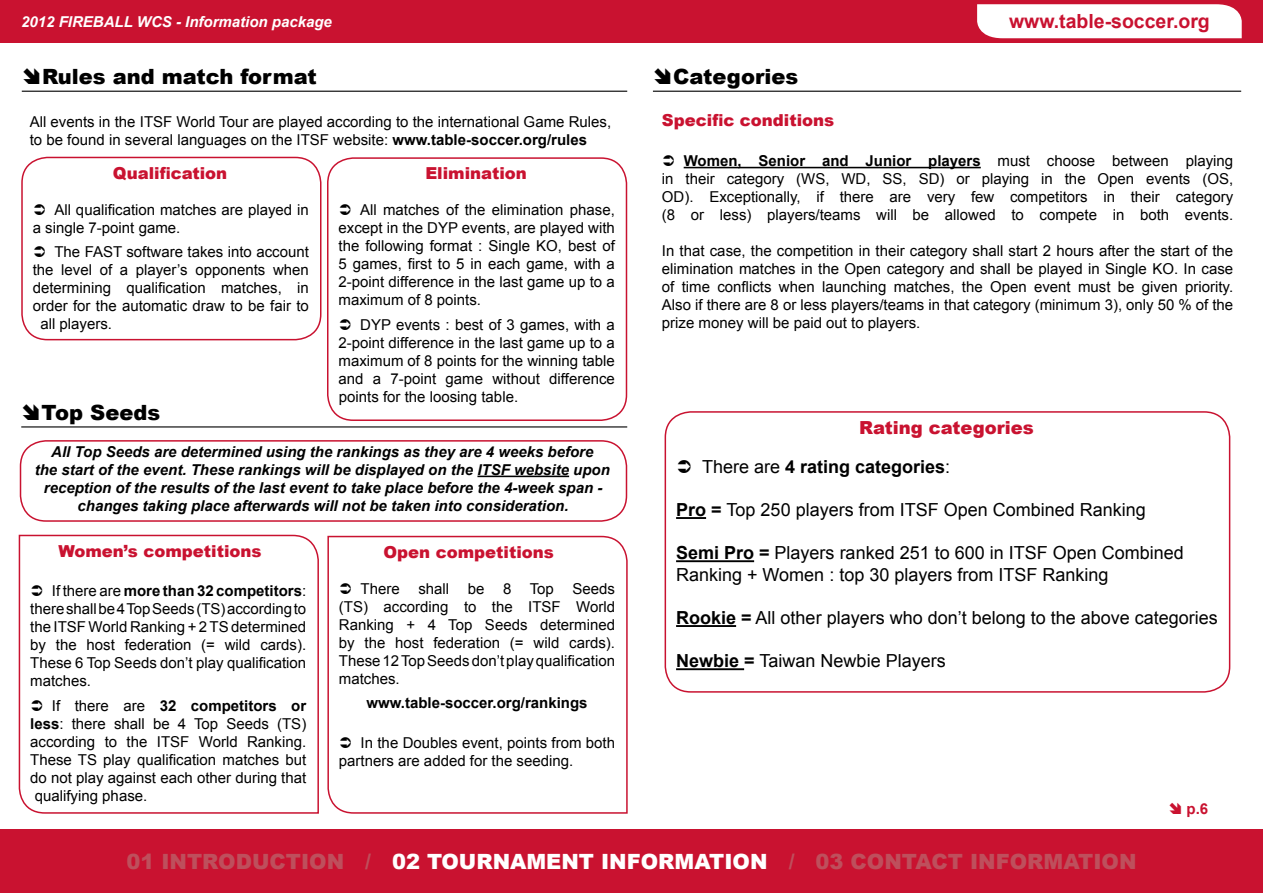
<style>
.page{position:relative;width:1263px;height:893px;background:#fff}
.page>*{position:absolute;margin:0;border:0;box-sizing:border-box;transform-origin:0 0}
.t1{font:900 21px "Arial";color:#be4f5c}
.t2{font:900 21px "Arial";color:#000}
.t3{font:700 19.5px "Arial";color:#c91230}
.t4{font:18px/21.6px "Arial";color:#000}
.t5{font:700 18px/38.5px "Arial";color:#000}
.t6{font:900 16.5px "Arial";color:#c91230}
.t7{font:15px/18px "Arial";color:#000;text-align:justify}
.t8{font:italic 700 15px/18px "Arial";color:#000;text-align:center}
.t9{font:700 15px "Arial";color:#000}
.t10{font:italic 700 15px "Arial";color:#fff}
.t11{font:700 15px "Arial";color:#c91230}
.s1{font-weight:700}
.s2{font-weight:900;color:#c91230}
.s3{font-weight:400}
.s4{color:#fff}
</style>
<div class="page">
<div style="left:0;top:0;width:1263px;height:43px;background:#c91230"></div>
<div style="left:977px;top:4px;width:265px;height:34px;background:#fff"></div>
<div style="left:0;top:829px;width:1263px;height:64px;background:#c91230"></div>
<svg style="left:18px;top:534px;width:301px;height:280px"></svg>
<div style="left:327px;top:157px;width:300px;height:264px;border:2px solid #c91230;border-radius:26px"></div>
<hr style="left:684px;top:167px;width:297px;height:1px;background:#000">
<svg style="left:327px;top:535px;width:301px;height:279px"></svg>
<div style="left:21px;top:157px;width:300px;height:183px;border:2px solid #c91230;border-radius:26px"></div>
<hr style="left:477px;top:476px;width:92px;height:1px;background:#000">
<div style="left:20px;top:440px;width:607px;height:82px;border:2px solid #c91230;border-radius:26px"></div>
<hr style="left:22px;top:91px;width:605px;height:1px;background:#000">
<hr style="left:653px;top:91px;width:588px;height:1px;background:#000">
<hr style="left:21px;top:426px;width:606px;height:1px;background:#000">
<hr style="left:676px;top:517px;width:30px;height:2px;background:#000">
<hr style="left:676px;top:560px;width:78px;height:2px;background:#000">
<hr style="left:676px;top:625px;width:60px;height:2px;background:#000">
<hr style="left:676px;top:668px;width:68px;height:2px;background:#000">
<div style="left:665px;top:411px;width:565px;height:282px;border:2px solid #c91230;border-radius:26px"></div>
<svg style="left:32px;top:585px;width:10px;height:11px"></svg>
<svg style="left:32px;top:699px;width:10px;height:11px"></svg>
<svg style="left:340px;top:583px;width:11px;height:11px"></svg>
<svg style="left:340px;top:737px;width:11px;height:11px"></svg>
<p class="t10" style="left:21px;top:12px;width:312px">2012 FIREBALL WCS - Information package</p>
<h2 class="t3" style="left:1009px;top:9px;width:202px">www.table-soccer.org</h2>
<h1 class="t2" style="left:42px;top:62px;width:276px">Rules and match format</h1>
<h1 class="t2" style="left:673px;top:62px;width:127px">Categories</h1>
<p class="t7" style="left:30px;top:113px;width:583px">All events in the ITSF World Tour are played according to the international Game Rules, to be found in several languages on the ITSF website: <span class="s1">www.table-soccer.org/rules</span></p>
<p class="t6" style="left:662px;top:109px;width:174px">Specific conditions</p>
<p class="t7" style="left:662px;top:152px;width:573px;text-indent:22px"><span class="s1">Women, Senior and Junior players</span> must choose between playing in their category (WS, WD, SS, SD) or playing in the Open events (OS, OD). Exceptionally, if there are very few competitors in their category (8 or less) players/teams will be allowed to compete in both events.</p>
<p class="t7" style="left:662px;top:242px;width:573px">In that case, the competition in their category shall start 2 hours after the start of the elimination matches in the Open category and shall be played in Single KO. In case of time conflicts when launching matches, the Open event must be given priority.<br>Also if there are 8 or less players/teams in that category (minimum 3), only 50 % of the prize money will be paid out to players.</p>
<p class="t6" style="left:113px;top:161px;width:116px">Qualification</p>
<p class="t7" style="left:33px;top:200px;width:278px;text-indent:22px">All qualification matches are played in a single 7-point game.</p>
<p class="t7" style="left:54px;top:243px;width:256px">The FAST software takes into account</p>
<p class="t7" style="left:33px;top:261px;width:278px">the level of a player’s opponents when</p>
<p class="t7" style="left:33px;top:279px;width:278px">determining qualification matches, in</p>
<p class="t7" style="left:33px;top:297px;width:278px">order for the automatic draw to be fair to</p>
<p class="t7" style="left:40px;top:315px;width:73px">all players.</p>
<p class="t6" style="left:425px;top:161px;width:103px">Elimination</p>
<p class="t7" style="left:338px;top:201px;width:278px;text-indent:22px">All matches of the elimination phase, except in the DYP events, are played with the following format : Single KO, best of 5 games, first to 5 in each game, with a 2-point difference in the last game up to a maximum of 8 points.</p>
<p class="t7" style="left:338px;top:315px;width:278px;text-indent:22px">DYP events : best of 3 games, with a 2-point difference in the last game up to a maximum of 8 points for the winning table and a 7-point game without difference points for the loosing table.</p>
<h1 class="t2" style="left:41px;top:397px;width:120px">Top Seeds</h1>
<p class="t5" style="left:702px;top:409px;width:333px;text-indent:157px"><span class="s2">Rating categories<br></span><span class="s3">There are</span> 4 rating categories<span class="s3">:</span></p>
<p class="t4" style="left:676px;top:499px;width:471px"><span class="s1">Pro =</span> Top 250 players from ITSF Open Combined Ranking</p>
<p class="t4" style="left:676px;top:542px;width:509px"><span class="s1">Semi Pro =</span> Players ranked 251 to 600 in ITSF Open Combined<br>Ranking + Women : top 30 players from ITSF Ranking</p>
<p class="t4" style="left:676px;top:607px;width:543px"><span class="s1">Rookie =</span> All other players who don’t belong to the above categories</p>
<p class="t4" style="left:676px;top:650px;width:271px"><span class="s1">Newbie =</span> Taiwan Newbie Players</p>
<p class="t8" style="left:35px;top:443px;width:577px">All Top Seeds are determined using the rankings as they are 4 weeks before<br>the start of the event. These rankings will be displayed on the ITSF website upon reception of the results of the last event to take place before the 4-week span - changes taking place afterwards will not be taken into consideration.</p>
<p class="t6" style="left:58px;top:539px;width:205px">Women’s competitions</p>
<p class="t7" style="left:30px;top:582px;width:278px;text-indent:22px">If there are <span class="s1">more than 32 competitors</span>: there shall be 4 Top Seeds (TS) according to the ITSF World Ranking + 2 TS determined by the host federation (= wild cards).<br>These 6 Top Seeds don’t play qualification matches.</p>
<p class="t9" style="left:52px;top:695px;width:256px"><span class="s3">If there are</span> 32 competitors or</p>
<p class="t7" style="left:30px;top:714px;width:278px"><span class="s1">less</span>: there shall be 4 Top Seeds (TS)</p>
<p class="t7" style="left:30px;top:732px;width:278px">according to the ITSF World Ranking.</p>
<p class="t7" style="left:30px;top:750px;width:278px">These TS play qualification matches but</p>
<p class="t7" style="left:30px;top:768px;width:278px">do not play against each other during that</p>
<p class="t7" style="left:35px;top:786px;width:114px">qualifying phase.</p>
<p class="t6" style="left:383px;top:540px;width:172px">Open competitions</p>
<p class="t7" style="left:339px;top:580px;width:278px;text-indent:22px">There shall be 8 Top Seeds (TS) according to the ITSF World Ranking + 4 Top Seeds determined by the host federation (= wild cards).<br>These 12 Top Seeds don’t play qualification matches.</p>
<p class="t9" style="left:366px;top:693px;width:223px">www.table-soccer.org/rankings</p>
<p class="t7" style="left:339px;top:734px;width:278px;text-indent:22px">In the Doubles event, points from both partners are added for the seeding.</p>
<p class="t11" style="left:1168px;top:799px;width:41px">➔ p.6</p>
<h1 class="t1" style="left:126px;top:846px;width:1012px">01 INTRODUCTION / <span class="s4">02 TOURNAMENT INFORMATION</span> / 03 CONTACT INFORMATION</h1>
</div>
